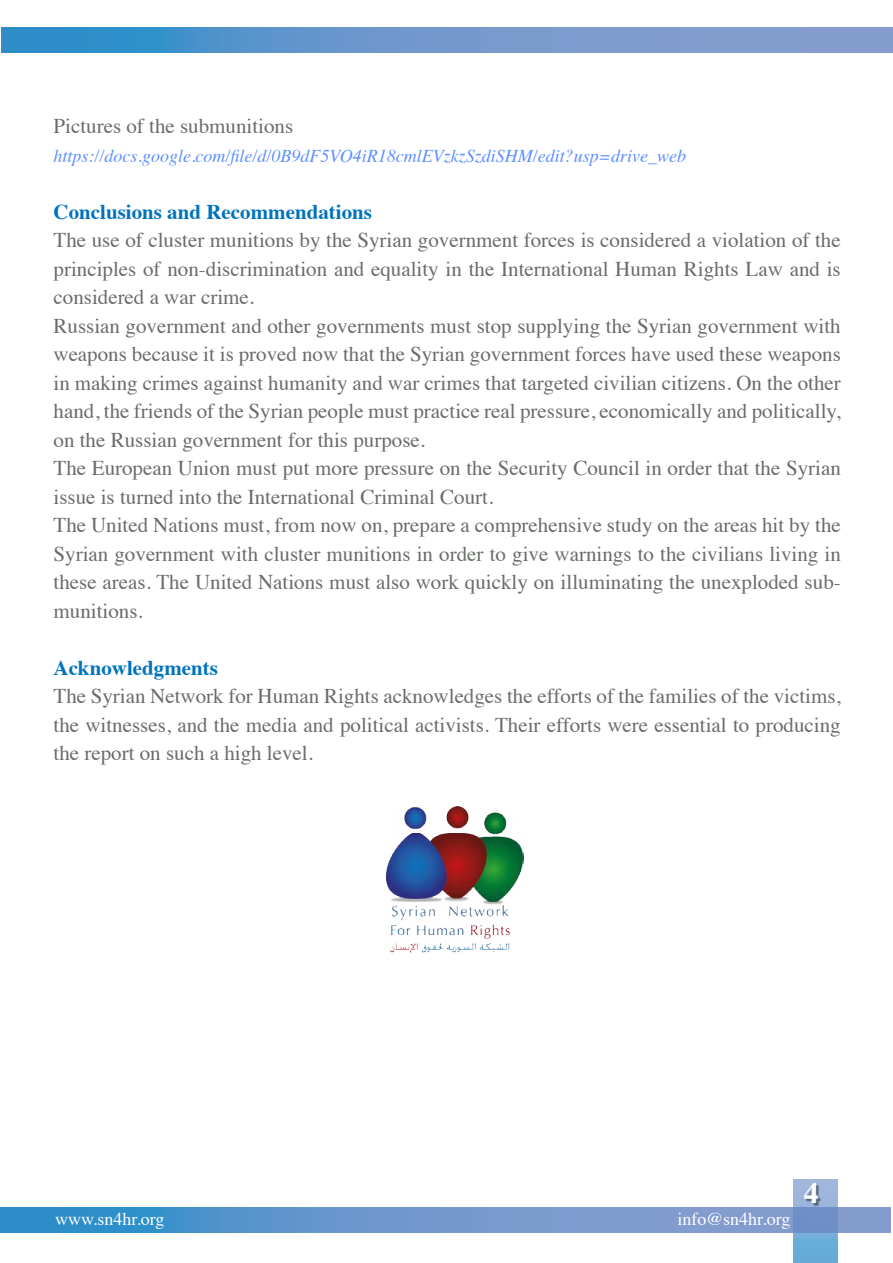
<style>
.page{position:relative;width:893px;height:1263px;background:#fff}
.page>*{position:absolute;margin:0;border:0;box-sizing:border-box;transform-origin:0 0}
.t1{font:700 30px "Times";color:#fff}
.t2{font:21px/28.5px "Times";color:#686d67}
.t3{font:700 21px "Times";color:#0073bd}
.t4{font:italic 18px "Times";color:#5d8fff}
.t5{font:18px "Times";color:#fff}
</style>
<div class="page">
<svg style="left:794px;top:1179px;width:43px;height:84px;background:#7daed8"></svg>
<svg style="left:0;top:1208px;width:891px;height:24px;background:#6596cc"></svg>
<div style="left:805px;top:1184px;width:16px;height:22px;background:#000;opacity:.46"></div>
<svg style="left:2px;top:28px;width:891px;height:24px;background:#6696cc"></svg>
<img style="left:386px;top:806px;width:138px;height:146px">
<p class="t2" style="left:54px;top:110px;width:241px">Pictures of the submunitions</p>
<p class="t4" style="left:54px;top:140px;width:634px">https://docs.google.com/file/d/0B9dF5VO4iR18cmlEVzkzSzdiSHM/edit?usp=drive_web</p>
<p class="t3" style="left:54px;top:191px;width:320px">Conclusions and Recommendations</p>
<p class="t2" style="left:54px;top:224px;width:789px">The use of cluster munitions by the Syrian government forces is considered a violation of the principles of non-discrimination and equality in the International Human Rights Law and is considered a war crime.<br>Russian government and other governments must stop supplying the Syrian government with weapons because it is proved now that the Syrian government forces have used these weapons in making crimes against humanity and war crimes that targeted civilian citizens. On the other hand, the friends of the Syrian people must practice real pressure, economically and politically, on the Russian government for this purpose.<br>The European Union must put more pressure on the Security Council in order that the Syrian issue is turned into the International Criminal Court.<br>The United Nations must, from now on, prepare a comprehensive study on the areas hit by the Syrian government with cluster munitions in order to give warnings to the civilians living in these areas. The United Nations must also work quickly on illuminating the unexploded sub&shy;munitions.</p>
<p class="t3" style="left:54px;top:647px;width:166px">Acknowledgments</p>
<p class="t2" style="left:54px;top:680px;width:789px;text-align:justify">The Syrian Network for Human Rights acknowledges the efforts of the families of the victims, the witnesses, and the media and political activists. Their efforts were essential to producing the report on such a high level.</p>
<p class="t5" style="left:55px;top:1202px;width:111px">www.sn4hr.org</p>
<p class="t5" style="left:678px;top:1202px;width:114px">info@sn4hr.org</p>
<h1 class="t1" style="left:804px;top:1164px;width:16px">4</h1>
</div>
